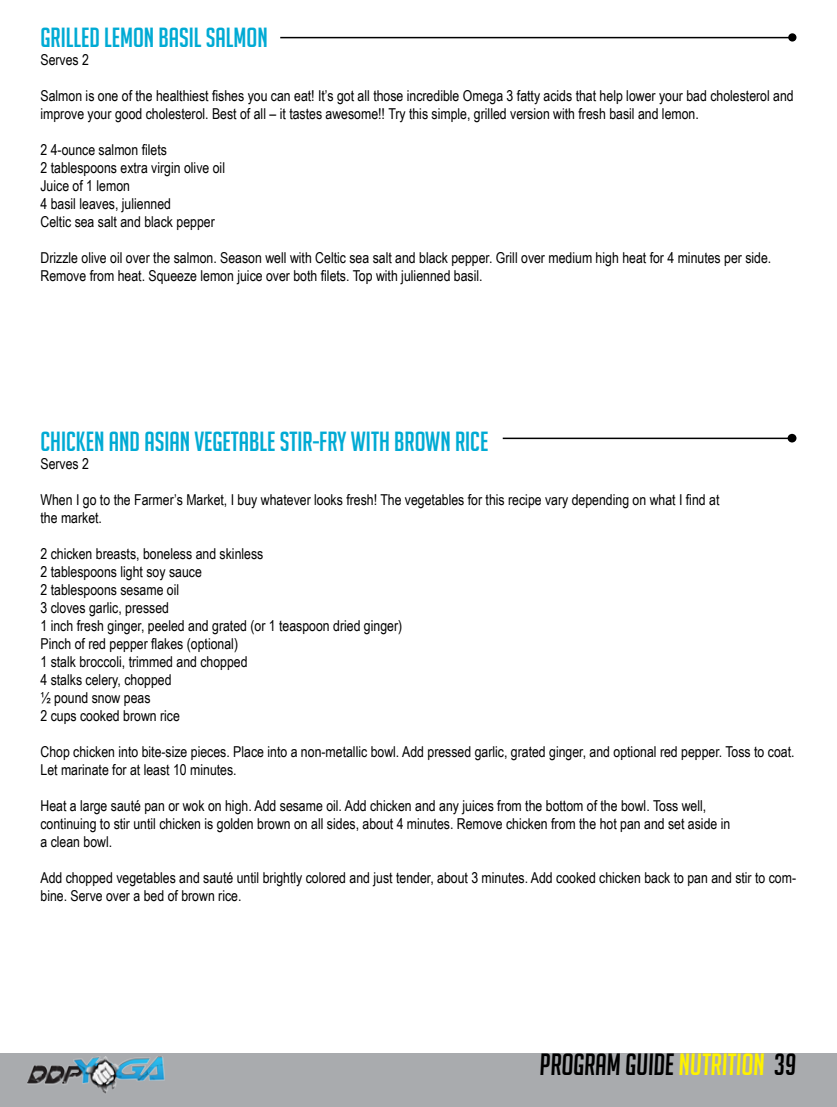
<style>
.page{position:relative;width:837px;height:1107px;background:#fff}
.page>*{position:absolute;margin:0;border:0;box-sizing:border-box;transform-origin:0 0}
.t1{font:italic 30px "Big Noodle Titling";color:#000}
.t2{font:27px "Big Noodle Titling";color:#00aad4}
.t3{font:15px/18px "Arial Narrow";color:#000}
.s1{color:#fff200}
</style>
<div class="page">
<div style="left:0;top:1053px;width:837px;height:54px;background:#a9abae"></div>
<img style="left:27px;top:1056px;width:138px;height:38px">
<div style="left:788px;top:33px;width:8px;height:9px;background:#000;border-radius:50%"></div>
<hr style="left:280px;top:37px;width:514px;height:1px;background:#000">
<div style="left:788px;top:434px;width:9px;height:9px;background:#000;border-radius:50%"></div>
<hr style="left:503px;top:438px;width:290px;height:1px;background:#000">
<h2 class="t2" style="left:40px;top:23px;width:229px">GRILLED LEMON BASIL SALMON</h2>
<p class="t3" style="left:40px;top:50px;width:50px">Serves 2</p>
<p class="t3" style="left:40px;top:86px;width:755px">Salmon is one of the healthiest fishes you can eat! It’s got all those incredible Omega 3 fatty acids that help lower your bad cholesterol and improve your good cholesterol. Best of all – it tastes awesome!! Try this simple, grilled version with fresh basil and lemon.</p>
<p class="t3" style="left:40px;top:140px;width:186px">2 4-ounce salmon filets<br>2 tablespoons extra virgin olive oil<br>Juice of 1 lemon<br>4 basil leaves, julienned<br>Celtic sea salt and black pepper</p>
<p class="t3" style="left:40px;top:248px;width:732px">Drizzle olive oil over the salmon. Season well with Celtic sea salt and black pepper. Grill over medium high heat for 4 minutes per side.<br>Remove from heat. Squeeze lemon juice over both filets. Top with julienned basil.</p>
<h2 class="t2" style="left:40px;top:427px;width:449px">CHICKEN AND ASIAN VEGETABLE STIR-FRY WITH BROWN RICE</h2>
<p class="t3" style="left:40px;top:454px;width:50px">Serves 2</p>
<p class="t3" style="left:40px;top:490px;width:680px">When I go to the Farmer’s Market, I buy whatever looks fresh! The vegetables for this recipe vary depending on what I find at the market.</p>
<p class="t3" style="left:40px;top:544px;width:363px">2 chicken breasts, boneless and skinless<br>2 tablespoons light soy sauce<br>2 tablespoons sesame oil<br>3 cloves garlic, pressed<br>1 inch fresh ginger, peeled and grated (or 1 teaspoon dried ginger)<br>Pinch of red pepper flakes (optional)<br>1 stalk broccoli, trimmed and chopped<br>4 stalks celery, chopped<br>½ pound snow peas<br>2 cups cooked brown rice</p>
<p class="t3" style="left:40px;top:742px;width:756px">Chop chicken into bite-size pieces. Place into a non-metallic bowl. Add pressed garlic, grated ginger, and optional red pepper. Toss to coat.<br>Let marinate for at least 10 minutes.</p>
<p class="t3" style="left:40px;top:796px;width:691px">Heat a large sauté pan or wok on high. Add sesame oil. Add chicken and any juices from the bottom of the bowl. Toss well, continuing to stir until chicken is golden brown on all sides, about 4 minutes. Remove chicken from the hot pan and set aside in a clean bowl.</p>
<p class="t3" style="left:40px;top:868px;width:757px">Add chopped vegetables and sauté until brightly colored and just tender, about 3 minutes. Add cooked chicken back to pan and stir to com&shy;bine. Serve over a bed of brown rice.</p>
<h1 class="t1" style="left:540px;top:1048px;width:258px">PROGRAM GUIDE <span class="s1">NUTRITION</span> 39</h1>
</div>
